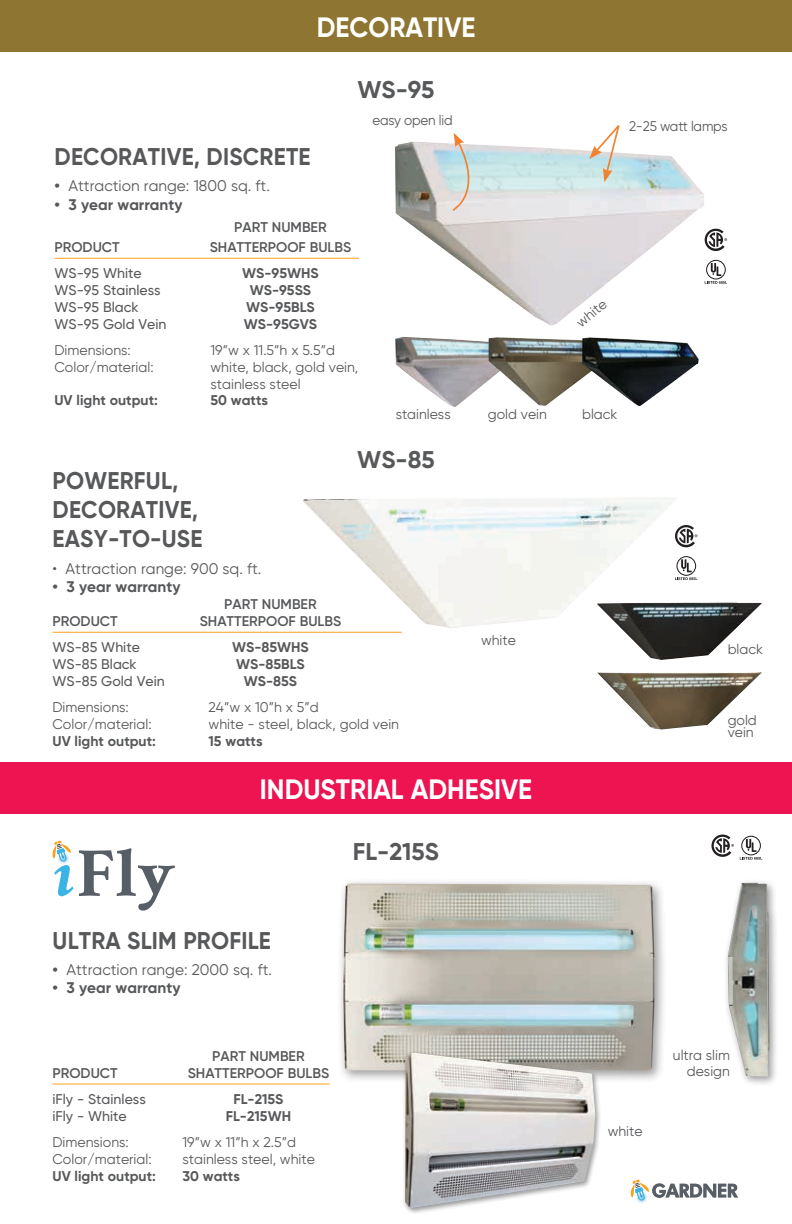
<style>
.page{position:relative;width:792px;height:1224px;background:#fff}
.page>*{position:absolute;margin:0;border:0;box-sizing:border-box;transform-origin:0 0}
.t1{font:700 28px "Gilroy";color:#fff;scale:.94 1}
.t2{font:700 24.2px/29px "Gilroy";letter-spacing:.01em;color:#57585a;scale:.94 1}
.t3{font:700 24.2px "Gilroy";letter-spacing:.01em;color:#57585a}
.t4{font:15.4px "Gilroy";color:#57585a}
.t5{font:700 15.4px "Gilroy";color:#57585a}
.t6{font:14px/16.8px "Gilroy";color:#57585a}
.t7{font:700 14px "Gilroy";color:#57585a}
.t8{font:500 14px "Gilroy";color:#57585a}
.t9{font:600 14px "Gilroy";color:#57585a}
.t10{font:14px "Gilroy";color:#57585a;scale:.96 1}
.s1{font-weight:700}
</style>
<div class="page">
<svg style="left:630px;top:1180px;width:108px;height:24px"></svg>
<hr style="left:52px;top:632px;width:350px;height:1px;background:#f9a21c">
<div style="left:676px;top:556px;width:20px;height:20px;border:1px solid #231f20;border-radius:50%"></div>
<svg style="left:680px;top:559px;width:17px;height:21px"></svg>
<svg style="left:680px;top:525px;width:17px;height:22px"></svg>
<hr style="left:54px;top:258px;width:305px;height:1px;background:#f9a21c">
<div style="left:706px;top:260px;width:20px;height:20px;border:1px solid #231f20;border-radius:50%"></div>
<svg style="left:705px;top:263px;width:22px;height:21px"></svg>
<svg style="left:705px;top:229px;width:22px;height:22px"></svg>
<img style="left:395px;top:141px;width:309px;height:184px">
<svg style="left:589px;top:125px;width:32px;height:57px"></svg>
<svg style="left:451px;top:133px;width:33px;height:79px;background:#d7dedb"></svg>
<img style="left:395px;top:337px;width:94px;height:70px">
<img style="left:489px;top:337px;width:93px;height:69px">
<img style="left:582px;top:337px;width:117px;height:69px">
<div style="left:0;top:0;width:792px;height:52px;background:#8e7531"></div>
<div style="left:0;top:762px;width:792px;height:52px;background:#ed1451"></div>
<img style="left:303px;top:497px;width:377px;height:131px">
<img style="left:597px;top:672px;width:165px;height:57px">
<img style="left:597px;top:602px;width:165px;height:58px">
<hr style="left:52px;top:1084px;width:278px;height:1px;background:#f9a21c">
<div style="left:741px;top:836px;width:20px;height:19px;border:1px solid #231f20;border-radius:50%"></div>
<svg style="left:740px;top:839px;width:22px;height:21px"></svg>
<svg style="left:711px;top:835px;width:23px;height:22px"></svg>
<div style="left:336px;top:878px;width:331px;height:206px;background:#231f20;opacity:.45"></div>
<img style="left:343px;top:884px;width:312px;height:187px">
<svg style="left:52px;top:841px;width:21px;height:55px"></svg>
<svg style="left:79px;top:848px;width:96px;height:63px"></svg>
<div style="left:723px;top:878px;width:56px;height:208px;background:#231f20;opacity:.45"></div>
<img style="left:728px;top:883px;width:41px;height:194px">
<div style="left:402px;top:1050px;width:199px;height:165px;background:#231f20;opacity:.45"></div>
<img style="left:405px;top:1053px;width:190px;height:155px">
<h1 class="t1" style="left:317px;top:10px;width:170px">DECORATIVE</h1>
<h2 class="t3" style="left:357px;top:75px;width:79px">WS-95</h2>
<h2 class="t2" style="left:55px;top:142px;width:274px">DECORATIVE, DISCRETE</h2>
<p class="t4" style="left:54px;top:176px;width:217px"><span class="s1">•</span> Attraction range: 1800 sq. ft.</p>
<p class="t5" style="left:54px;top:195px;width:130px">• 3 year warranty</p>
<p class="t9" style="left:234px;top:219px;width:94px">PART NUMBER</p>
<p class="t9" style="left:54px;top:239px;width:67px">PRODUCT</p>
<p class="t9" style="left:210px;top:239px;width:143px">SHATTERPOOF BULBS</p>
<p class="t8" style="left:54px;top:265px;width:89px">WS-95 White</p>
<p class="t7" style="left:242px;top:264px;width:78px">WS-95WHS</p>
<p class="t8" style="left:54px;top:282px;width:108px">WS-95 Stainless</p>
<p class="t7" style="left:250px;top:281px;width:63px">WS-95SS</p>
<p class="t8" style="left:54px;top:298px;width:86px">WS-95 Black</p>
<p class="t7" style="left:246px;top:298px;width:70px">WS-95BLS</p>
<p class="t8" style="left:54px;top:315px;width:114px">WS-95 Gold Vein</p>
<p class="t7" style="left:244px;top:315px;width:75px">WS-95GVS</p>
<p class="t6" style="left:54px;top:341px;width:78px">Dimensions:</p>
<p class="t6" style="left:210px;top:341px;width:126px">19”w x 11.5”h x 5.5”d</p>
<p class="t6" style="left:54px;top:358px;width:101px">Color/material:</p>
<p class="t6" style="left:210px;top:358px;width:149px">white, black, gold vein, stainless steel</p>
<p class="t7" style="left:54px;top:392px;width:105px">UV light output:</p>
<p class="t7" style="left:210px;top:392px;width:59px">50 watts</p>
<p class="t10" style="left:372px;top:111px;width:85px">easy open lid</p>
<p class="t6" style="left:573px;top:318px;width:36px;rotate:-40deg">white</p>
<p class="t6" style="left:396px;top:405px;width:56px">stainless</p>
<p class="t6" style="left:488px;top:405px;width:61px">gold vein</p>
<p class="t6" style="left:582px;top:405px;width:37px">black</p>
<h2 class="t3" style="left:357px;top:444px;width:79px">WS-85</h2>
<h2 class="t2" style="left:53px;top:466px;width:161px">POWERFUL,<br>DECORATIVE,<br>EASY-TO-USE</h2>
<p class="t4" style="left:52px;top:559px;width:210px">• Attraction range: 900 sq. ft.</p>
<p class="t5" style="left:52px;top:577px;width:130px">• 3 year warranty</p>
<p class="t9" style="left:224px;top:596px;width:94px">PART NUMBER</p>
<p class="t9" style="left:52px;top:613px;width:67px">PRODUCT</p>
<p class="t9" style="left:200px;top:613px;width:143px">SHATTERPOOF BULBS</p>
<p class="t8" style="left:52px;top:639px;width:89px">WS-85 White</p>
<p class="t7" style="left:232px;top:638px;width:78px">WS-85WHS</p>
<p class="t8" style="left:52px;top:656px;width:86px">WS-85 Black</p>
<p class="t7" style="left:236px;top:655px;width:70px">WS-85BLS</p>
<p class="t8" style="left:52px;top:672px;width:114px">WS-85 Gold Vein</p>
<p class="t7" style="left:244px;top:672px;width:55px">WS-85S</p>
<p class="t6" style="left:52px;top:698px;width:78px">Dimensions:</p>
<p class="t6" style="left:208px;top:698px;width:112px">24”w x 10”h x 5”d</p>
<p class="t6" style="left:52px;top:715px;width:101px">Color/material:</p>
<p class="t6" style="left:208px;top:715px;width:192px">white - steel, black, gold vein</p>
<p class="t7" style="left:52px;top:732px;width:105px">UV light output:</p>
<p class="t7" style="left:208px;top:732px;width:56px">15 watts</p>
<p class="t6" style="left:481px;top:632px;width:36px">white</p>
<h1 class="t1" style="left:260px;top:772px;width:291px">INDUSTRIAL ADHESIVE</h1>
<p class="t10" style="left:629px;top:118px;width:104px">2-25 watt lamps</p>
<p class="t6" style="left:728px;top:640px;width:37px">black</p>
<p class="t6" style="left:728px;top:715px;width:31px;line-height:11.4px">gold vein</p>
<h2 class="t3" style="left:353px;top:836px;width:88px">FL-215S</h2>
<h2 class="t2" style="left:53px;top:925px;width:234px">ULTRA SLIM PROFILE</h2>
<p class="t4" style="left:52px;top:960px;width:221px"><span class="s1">•</span> Attraction range: 2000 sq. ft.</p>
<p class="t5" style="left:52px;top:978px;width:130px">• 3 year warranty</p>
<p class="t9" style="left:212px;top:1048px;width:94px">PART NUMBER</p>
<p class="t9" style="left:52px;top:1064px;width:67px">PRODUCT</p>
<p class="t9" style="left:188px;top:1064px;width:143px">SHATTERPOOF BULBS</p>
<p class="t8" style="left:52px;top:1090px;width:95px">iFly - Stainless</p>
<p class="t7" style="left:233px;top:1090px;width:52px">FL-215S</p>
<p class="t8" style="left:52px;top:1107px;width:76px">iFly - White</p>
<p class="t7" style="left:226px;top:1107px;width:67px">FL-215WH</p>
<p class="t6" style="left:52px;top:1133px;width:78px">Dimensions:</p>
<p class="t6" style="left:182px;top:1133px;width:115px">19”w x 11”h x 2.5”d</p>
<p class="t6" style="left:52px;top:1150px;width:101px">Color/material:</p>
<p class="t6" style="left:182px;top:1150px;width:134px">stainless steel, white</p>
<p class="t7" style="left:52px;top:1167px;width:105px">UV light output:</p>
<p class="t7" style="left:182px;top:1167px;width:59px">30 watts</p>
<p class="t6" style="left:608px;top:1123px;width:36px">white</p>
<p class="t6" style="left:673px;top:1047px;width:59px;line-height:16px;text-align:right">ultra slim design</p>
</div>
